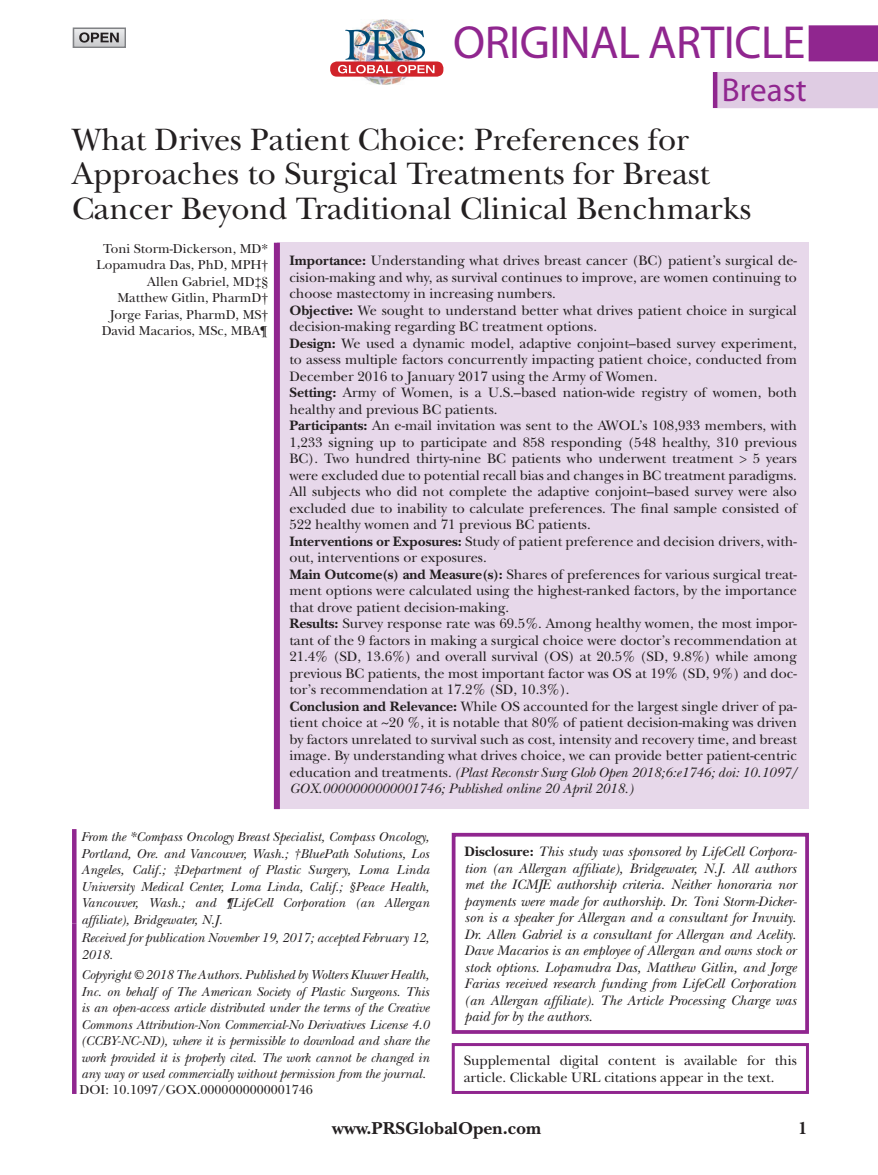
<style>
.page{position:relative;width:878px;height:1175px;background:#fff}
.page>*{position:absolute;margin:0;border:0;box-sizing:border-box;transform-origin:0 0}
.t1{font:46.5px "Myriad Pro";letter-spacing:-.01em;color:#90268f}
.t2{font:33px "Myriad Pro";color:#90268f}
.t3{font:32.25px/34.5px "New Baskerville";color:#231f20}
.t4{font:700 18px "New Baskerville";color:#231f20}
.t5{font:14.25px/16.5px "New Baskerville";color:#231f20}
.t6{font:italic 14.25px/16.5px "New Baskerville";color:#231f20;text-align:justify}
.t7{font:italic 13.5px/16.5px "New Baskerville";color:#231f20;text-align:justify}
.t8{font:13.5px/16.5px "New Baskerville";color:#231f20;text-align:right}
.s1{font-weight:700}
.s2{font-style:italic}
.s3{font-weight:700;font-style:normal}
</style>
<div class="page">
<div style="left:73px;top:28px;width:52px;height:20px;border:2px solid #808285"></div>
<svg style="left:79px;top:32px;width:40px;height:11px"></svg>
<img style="left:361px;top:20px;width:48px;height:64px">
<div style="left:330px;top:61px;width:113px;height:16px;background:#d1232a;border-radius:7px"></div>
<img style="left:338px;top:29px;width:96px;height:44px">
<hr style="left:72px;top:829px;width:4px;height:94px;background:#90268f">
<div style="left:277px;top:243px;width:531px;height:566px;background:#e7d8ea"></div>
<div style="left:274px;top:243px;width:6px;height:566px;background:#90268f"></div>
<div style="left:452px;top:833px;width:356px;height:200px;border:4px solid #90268f"></div>
<div style="left:712px;top:72px;width:166px;height:36px;background:#90268f"></div>
<div style="left:717px;top:72px;width:161px;height:36px;background:#dfcce3"></div>
<div style="left:452px;top:1043px;width:356px;height:51px;border:3px solid #90268f"></div>
<hr style="left:72px;top:923px;width:4px;height:171px;background:#90268f">
<div style="left:808px;top:25px;width:70px;height:36px;background:#90268f"></div>
<h1 class="t1" style="left:453px;top:14px;width:354px">ORIGINAL ARTICLE</h1>
<h2 class="t2" style="left:722px;top:69px;width:86px">BREAST</h2>
<h3 class="t3" style="left:72px;top:122px;width:680px">What Drives Patient Choice: Preferences for<br>Approaches to Surgical Treatments for Breast<br>Cancer Beyond Traditional Clinical Benchmarks</h3>
<p class="t8" style="left:96px;top:240px;width:173px">Toni Storm-Dickerson, MD*<br>Lopamudra Das, PhD, MPH†<br>Allen Gabriel, MD‡§<br>Matthew Gitlin, PharmD†<br>Jorge Farias, PharmD, MS†<br>David Macarios, MSc, MBA¶</p>
<p class="t5" style="left:289px;top:252px;width:509px"><span class="s1">Importance:</span> Understanding what drives breast cancer (BC) patient’s surgical de&shy;cision-making and why, as survival continues to improve, are women continuing to choose mastectomy in increasing numbers.<br><span class="s1">Objective:</span> We sought to understand better what drives patient choice in surgical decision-making regarding BC treatment options.<br><span class="s1">Design:</span> We used a dynamic model, adaptive conjoint–based survey experiment, to assess multiple factors concurrently impacting patient choice, conducted from December 2016 to January 2017 using the Army of Women.<br><span class="s1">Setting:</span> Army of Women, is a U.S.–based nation-wide registry of women, both healthy and previous BC patients.<br><span class="s1">Participants:</span> An e-mail invitation was sent to the AWOL’s 108,933 members, with 1,233 signing up to participate and 858 responding (548 healthy, 310 previous BC). Two hundred thirty-nine BC patients who underwent treatment &gt; 5 years were excluded due to potential recall bias and changes in BC treatment paradigms.<br>All subjects who did not complete the adaptive conjoint–based survey were also excluded due to inability to calculate preferences. The final sample consisted of 522 healthy women and 71 previous BC patients.<br><span class="s1">Interventions or Exposures:</span> Study of patient preference and decision drivers, with&shy;out, interventions or exposures.<br><span class="s1">Main Outcome(s) and Measure(s):</span> Shares of preferences for various surgical treat&shy;ment options were calculated using the highest-ranked factors, by the importance that drove patient decision-making.<br><span class="s1">Results:</span> Survey response rate was 69.5%. Among healthy women, the most impor&shy;tant of the 9 factors in making a surgical choice were doctor’s recommendation at 21.4% (SD, 13.6%) and overall survival (OS) at 20.5% (SD, 9.8%) while among previous BC patients, the most important factor was OS at 19% (SD, 9%) and doc&shy;tor’s recommendation at 17.2% (SD, 10.3%).<br><span class="s1">Conclusion and Relevance:</span> While OS accounted for the largest single driver of pa&shy;tient choice at ~20 %, it is notable that 80% of patient decision-making was driven by factors unrelated to survival such as cost, intensity and recovery time, and breast image. By understanding what drives choice, we can provide better patient-centric education and treatments. <span class="s2">(Plast Reconstr Surg Glob Open 2018;6:e1746; doi: 10.1097/ GOX.0000000000001746; Published online 20 April 2018.)</span></p>
<p class="t7" style="left:81px;top:828px;width:350px">From the *Compass Oncology Breast Specialist, Compass Oncology, Portland, Ore. and Vancouver, Wash.; †BluePath Solutions, Los Angeles, Calif.; ‡Department of Plastic Surgery, Loma Linda University Medical Center, Loma Linda, Calif.; §Peace Health, Vancouver, Wash.; and ¶LifeCell Corporation (an Allergan affiliate), Bridgewater, N.J.</p>
<p class="t7" style="left:81px;top:929px;width:349px">Received for publication November 19, 2017; accepted February 12,<br>2018.</p>
<p class="t7" style="left:81px;top:966px;width:350px">Copyright © 2018 The Authors. Published by Wolters Kluwer Health, Inc. on behalf of The American Society of Plastic Surgeons. This is an open-access article distributed under the terms of the Creative Commons Attribution-Non Commercial-No Derivatives License 4.0 (CCBY-NC-ND), where it is permissible to download and share the work provided it is properly cited. The work cannot be changed in any way or used commercially without permission from the journal.</p>
<p class="t8" style="left:80px;top:1081px;width:235px">DOI: 10.1097/GOX.0000000000001746</p>
<p class="t6" style="left:464px;top:843px;width:334px"><span class="s3">Disclosure:</span> This study was sponsored by LifeCell Corpora&shy;tion (an Allergan affiliate), Bridgewater, N.J. All authors met the ICMJE authorship criteria. Neither honoraria nor payments were made for authorship. Dr. Toni Storm-Dicker&shy;son is a speaker for Allergan and a consultant for Invuity.<br>Dr. Allen Gabriel is a consultant for Allergan and Acelity.<br>Dave Macarios is an employee of Allergan and owns stock or stock options. Lopamudra Das, Matthew Gitlin, and Jorge Farias received research funding from LifeCell Corporation (an Allergan affiliate). The Article Processing Charge was paid for by the authors.</p>
<p class="t5" style="left:464px;top:1052px;width:334px">Supplemental digital content is available for this article. Clickable URL citations appear in the text.</p>
<p class="t4" style="left:332px;top:1118px;width:210px">www.PRSGlobalOpen.com</p>
<p class="t4" style="left:798px;top:1118px;width:11px">1</p>
</div>
